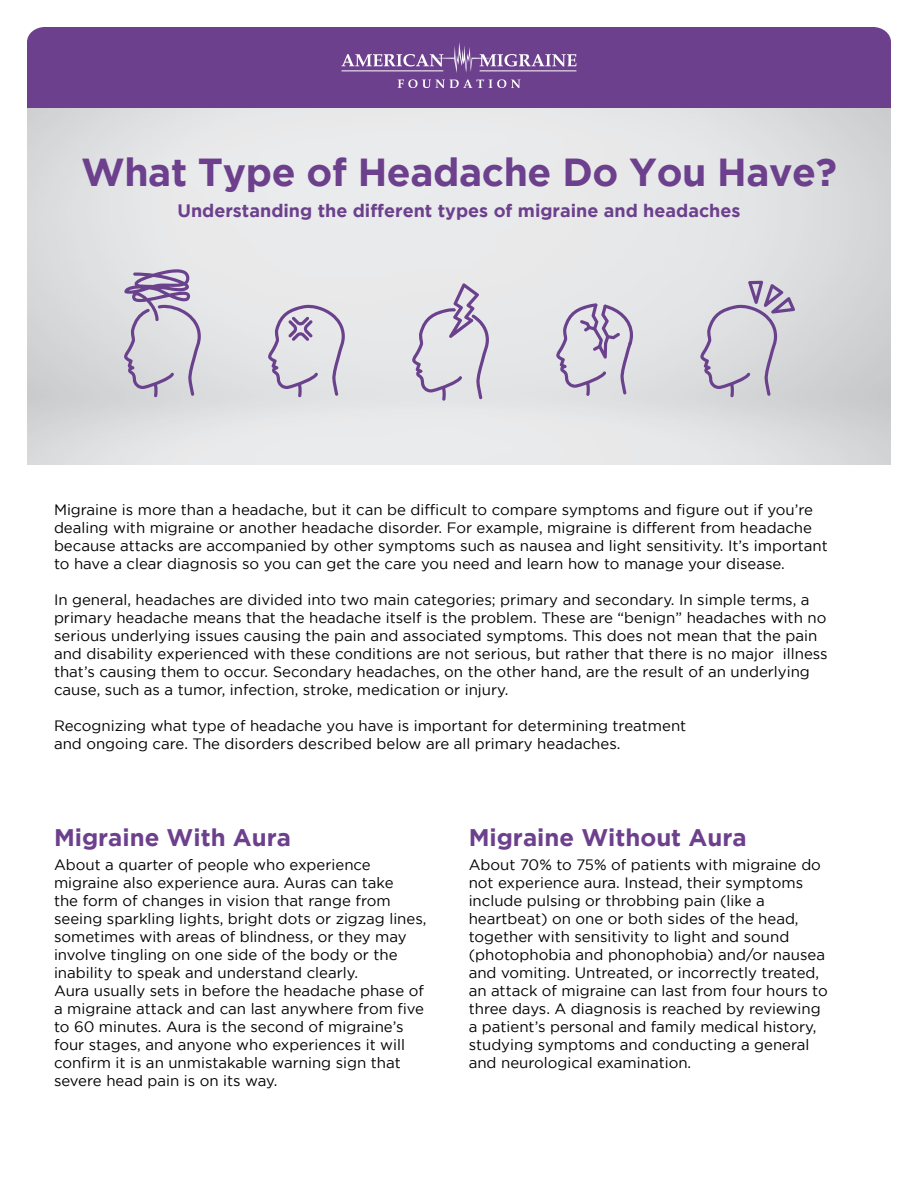
<style>
.page{position:relative;width:918px;height:1188px;background:#fff}
.page>*{position:absolute;margin:0;border:0;box-sizing:border-box;transform-origin:0 0}
.t1{font:700 39px "Gotham";letter-spacing:-.01em;color:#6c408d}
.t2{font:700 24px "Gotham";color:#6d408d}
.t3{font:700 18px "Gotham";color:#6c408d}
.t4{font:15px/18px "Gotham";color:#000}
</style>
<div class="page">
<div style="left:27px;top:27px;width:864px;height:81px;background:#6d408d"></div>
<svg style="left:342px;top:42px;width:235px;height:31px;background:#8660a0"></svg>
<svg style="left:398px;top:79px;width:122px;height:9px"></svg>
<svg style="left:411px;top:283px;width:78px;height:118px;background:#d4cfdb"></svg>
<svg style="left:699px;top:281px;width:96px;height:116px;background:#ccc9d3"></svg>
<svg style="left:267px;top:303px;width:78px;height:94px;background:#d1ccd8"></svg>
<svg style="left:123px;top:267px;width:78px;height:130px;background:#c7c0d0"></svg>
<svg style="left:555px;top:303px;width:78px;height:93px;background:#cdc6d5"></svg>
<h1 class="t1" style="left:81px;top:149px;width:757px">What Type of Headache Do You Have?</h1>
<p class="t3" style="left:177px;top:201px;width:565px">Understanding the different types of migraine and headaches</p>
<p class="t4" style="left:54px;top:500px;width:775px">Migraine is more than a headache, but it can be difficult to compare symptoms and figure out if you’re dealing with migraine or another headache disorder. For example, migraine is different from headache because attacks are accompanied by other symptoms such as nausea and light sensitivity. It’s important to have a clear diagnosis so you can get the care you need and learn how to manage your disease.</p>
<p class="t4" style="left:54px;top:590px;width:775px">In general, headaches are divided into two main categories; primary and secondary. In simple terms, a primary headache means that the headache itself is the problem. These are “benign” headaches with no serious underlying issues causing the pain and associated symptoms. This does not mean that the pain and disability experienced with these conditions are not serious, but rather that there is no major illness that’s causing them to occur. Secondary headaches, on the other hand, are the result of an underlying cause, such as a tumor, infection, stroke, medication or injury.</p>
<p class="t4" style="left:54px;top:716px;width:634px">Recognizing what type of headache you have is important for determining treatment and ongoing care. The disorders described below are all primary headaches.</p>
<h2 class="t2" style="left:54px;top:823px;width:239px">Migraine With Aura</h2>
<p class="t4" style="left:54px;top:855px;width:374px">About a quarter of people who experience migraine also experience aura. Auras can take<br>the form of changes in vision that range from seeing sparkling lights, bright dots or zigzag lines, sometimes with areas of blindness, or they may involve tingling on one side of the body or the inability to speak and understand clearly.<br>Aura usually sets in before the headache phase of a migraine attack and can last anywhere from five to 60 minutes. Aura is the second of migraine’s four stages, and anyone who experiences it will confirm it is an unmistakable warning sign that severe head pain is on its way.</p>
<h2 class="t2" style="left:469px;top:823px;width:279px">Migraine Without Aura</h2>
<p class="t4" style="left:469px;top:855px;width:361px">About 70% to 75% of patients with migraine do not experience aura. Instead, their symptoms include pulsing or throbbing pain (like a heartbeat) on one or both sides of the head, together with sensitivity to light and sound (photophobia and phonophobia) and/or nausea and vomiting. Untreated, or incorrectly treated, an attack of migraine can last from four hours to three days. A diagnosis is reached by reviewing a patient’s personal and family medical history, studying symptoms and conducting a general and neurological examination.</p>
</div>
